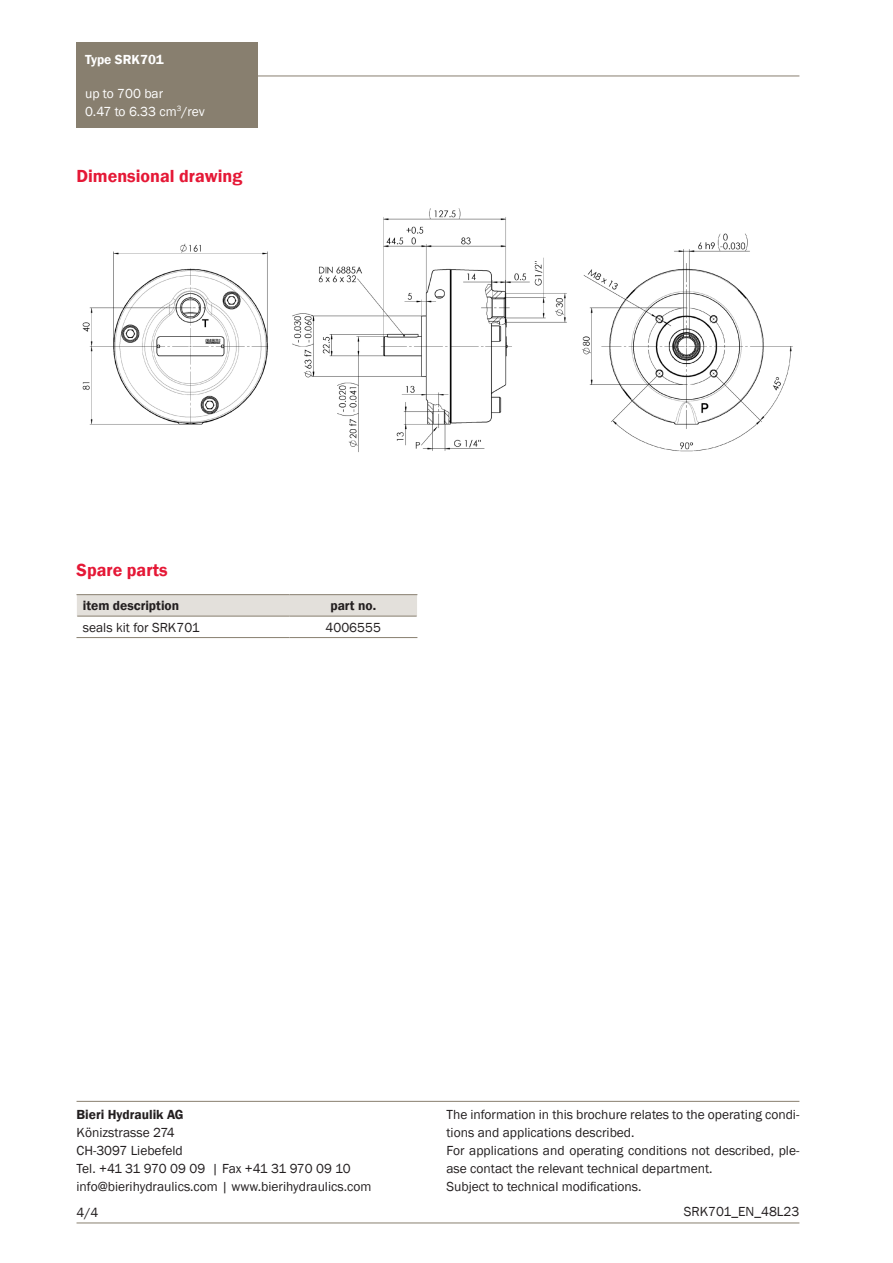
<style>
.page{position:relative;width:893px;height:1263px;background:#fff}
.page>*{position:absolute;margin:0;border:0;box-sizing:border-box;transform-origin:0 0}
._04_Titel_rot{font:600 18px "Franklin Gothic";color:#e51836}
._11_Titel_Tabelle_Titelseite{font:13.5px/18px "Franklin Gothic";color:#231f20}
._11_Titel_Tabelle_Titelseite-2{font:600 13.5px "Franklin Gothic";color:#231f20}
.t1{font:13.5px/18px "Franklin Gothic";color:#fff}
.t2{font:600 13.5px "Franklin Gothic";color:#fff}
</style>
<div class="page">
<div style="left:77px;top:42px;width:181px;height:34px;background:#887f6f"></div>
<div style="left:77px;top:76px;width:181px;height:52px;background:#887f6f"></div>
<hr style="left:258px;top:76px;width:541px;height:1px;background:#887f6f">
<hr style="left:77px;top:1101px;width:722px;height:1px;background:#887f6f">
<hr style="left:77px;top:1222px;width:722px;height:1px;background:#887f6f">
<img style="left:82px;top:208px;width:711px;height:244px">
<svg style="left:77px;top:595px;width:340px;height:21px;background:#e0ddd8"></svg>
<hr style="left:76px;top:594px;width:213px;height:1px;background:#887f6f">
<hr style="left:289px;top:594px;width:128px;height:1px;background:#887f6f">
<hr style="left:77px;top:616px;width:212px;height:1px;background:#887f6f">
<hr style="left:289px;top:616px;width:128px;height:1px;background:#887f6f">
<hr style="left:76px;top:637px;width:213px;height:1px;background:#887f6f">
<hr style="left:289px;top:637px;width:128px;height:1px;background:#887f6f">
<p class="t2" style="left:85px;top:51px;width:80px">Type SRK701</p>
<p class="t1" style="left:85px;top:84px;width:121px">up to 700 bar<br>0.47 to 6.33 cm<sup>3</sup>/rev</p>
<p class="_04_Titel_rot" style="left:77px;top:165px;width:167px">Dimensional drawing</p>
<p class="_04_Titel_rot" style="left:77px;top:559px;width:93px">Spare parts</p>
<p class="_11_Titel_Tabelle_Titelseite-2" style="left:83px;top:597px;width:98px">item description</p>
<p class="_11_Titel_Tabelle_Titelseite-2" style="left:330px;top:597px;width:47px">part no.</p>
<p class="_11_Titel_Tabelle_Titelseite" style="left:83px;top:618px;width:118px">seals kit for SRK701</p>
<p class="_11_Titel_Tabelle_Titelseite" style="left:326px;top:618px;width:57px">4006555</p>
<p class="_11_Titel_Tabelle_Titelseite-2" style="left:77px;top:1106px;width:109px">Bieri Hydraulik AG</p>
<p class="_11_Titel_Tabelle_Titelseite" style="left:77px;top:1123px;width:296px">Könizstrasse 274<br>CH-3097 Liebefeld<br>Tel. +41 31 970 09 09 | Fax +41 31 970 09 10 info@bierihydraulics.com | www.bierihydraulics.com</p>
<p class="_11_Titel_Tabelle_Titelseite" style="left:77px;top:1204px;width:23px">4/4</p>
<p class="_11_Titel_Tabelle_Titelseite" style="left:446px;top:1106px;width:354px">The information in this brochure relates to the operating condi&shy;tions and applications described.<br>For applications and operating conditions not described, ple&shy;ase contact the relevant technical department.<br>Subject to technical modifications.</p>
<p class="_11_Titel_Tabelle_Titelseite" style="left:684px;top:1202px;width:117px">SRK701_EN_48L23</p>
</div>
